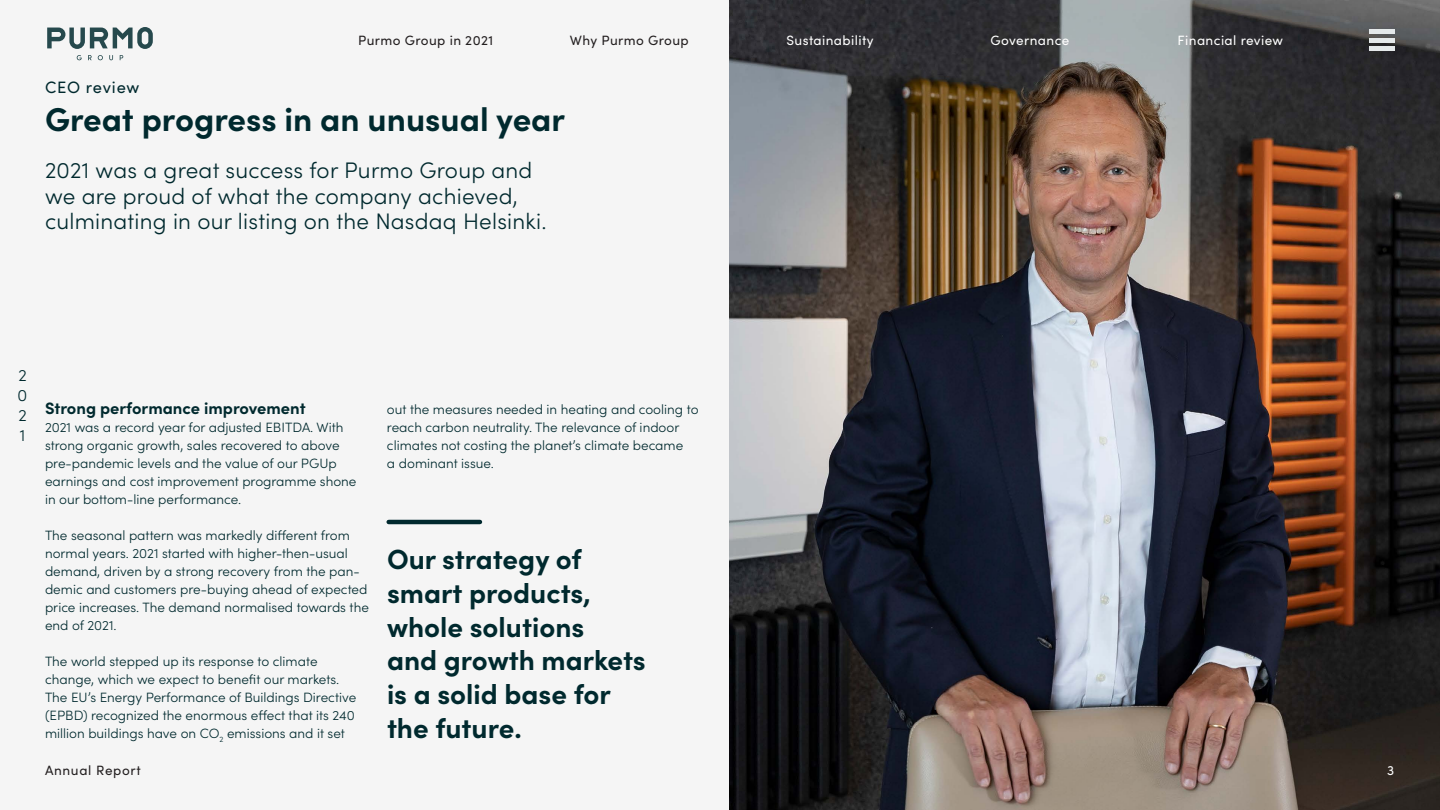
<style>
.page{position:relative;width:1440px;height:810px;background:#f5f5f5}
.page>*{position:absolute;margin:0;border:0;box-sizing:border-box;transform-origin:0 0}
.t1{font:700 33px "Sofia Pro";color:#00292e}
.t2{font:700 27.75px/33.8px "Sofia Pro";color:#00292e}
.t3{font:300 22.5px/25.5px "Sofia Pro";letter-spacing:.01em;color:#00292e}
.t4{font:700 16.5px "Sofia Pro";color:#00292e}
.t5{font:16.5px "Sofia Pro";letter-spacing:.045em;color:#00292e}
.t6{font:300 16.5px/19.8px "Sofia Pro";color:#00292e;text-align:justify}
.t7{font:300 13.5px/18px "Sofia Pro";color:#00292e}
.t8{font:13.5px "Sofia Pro";letter-spacing:.03em;color:#fff}
.t9{font:13.5px "Sofia Pro";letter-spacing:.03em;color:#231f20}
.t10{font:13.5px "Sofia Pro";letter-spacing:.05em;color:#231f20}
</style>
<div class="page">
<img style="left:729px;top:0;width:711px;height:810px">
<hr style="left:389px;top:520px;width:91px;height:4px;background:#00292e">
<svg style="left:47px;top:27px;width:106px;height:22px"></svg>
<svg style="left:88px;top:55px;width:4px;height:5px"></svg>
<svg style="left:98px;top:55px;width:5px;height:5px"></svg>
<svg style="left:120px;top:55px;width:3px;height:5px"></svg>
<svg style="left:77px;top:55px;width:5px;height:5px"></svg>
<svg style="left:109px;top:55px;width:4px;height:5px"></svg>
<hr style="left:1370px;top:30px;width:25px;height:4px;background:#e5e9ea">
<div style="left:1370px;top:46px;width:25px;height:5px;background:#e5e9ea"></div>
<hr style="left:1370px;top:38px;width:25px;height:4px;background:#e5e9ea">
<p class="t9" style="left:358px;top:31px;width:136px">Purmo Group in 2021</p>
<p class="t9" style="left:570px;top:31px;width:120px">Why Purmo Group</p>
<p class="t8" style="left:787px;top:31px;width:89px">Sustainability</p>
<p class="t8" style="left:990px;top:31px;width:80px">Governance</p>
<p class="t8" style="left:1178px;top:30px;width:107px">Financial review</p>
<p class="t5" style="left:45px;top:75px;width:96px">CEO review</p>
<h1 class="t1" style="left:45px;top:94px;width:522px">Great progress in an unusual year</h1>
<h3 class="t3" style="left:45px;top:156px;width:503px">2021 was a great success for Purmo Group and we are proud of what the company achieved, culminating in our listing on the Nasdaq Helsinki.</h3>
<p class="t6" style="left:18px;top:365px;width:11px">2<br>0<br>2<br>1</p>
<p class="t4" style="left:45px;top:396px;width:262px">Strong performance improvement</p>
<p class="t7" style="left:45px;top:418px;width:313px">2021 was a record year for adjusted EBITDA. With strong organic growth, sales recovered to above pre-pandemic levels and the value of our PGUp earnings and cost improvement programme shone in our bottom-line performance.</p>
<p class="t7" style="left:45px;top:525px;width:325px">The seasonal pattern was markedly different from normal years. 2021 started with higher-then-usual demand, driven by a strong recovery from the pan&shy;demic and customers pre-buying ahead of expected price increases. The demand normalised towards the end of 2021.</p>
<p class="t7" style="left:45px;top:651px;width:313px">The world stepped up its response to climate change, which we expect to benefit our markets.<br>The EU’s Energy Performance of Buildings Directive (EPBD) recognized the enormous effect that its 240 million buildings have on CO<sub>2</sub> emissions and it set</p>
<p class="t10" style="left:45px;top:760px;width:97px">Annual Report</p>
<p class="t7" style="left:387px;top:400px;width:313px">out the measures needed in heating and cooling to reach carbon neutrality. The relevance of indoor climates not costing the planet’s climate became<br>a dominant issue.</p>
<h2 class="t2" style="left:387px;top:540px;width:260px">Our strategy of smart products, whole solutions<br>and growth markets is a solid base for the future.</h2>
<p class="t8" style="left:1387px;top:760px;width:9px">3</p>
</div>
